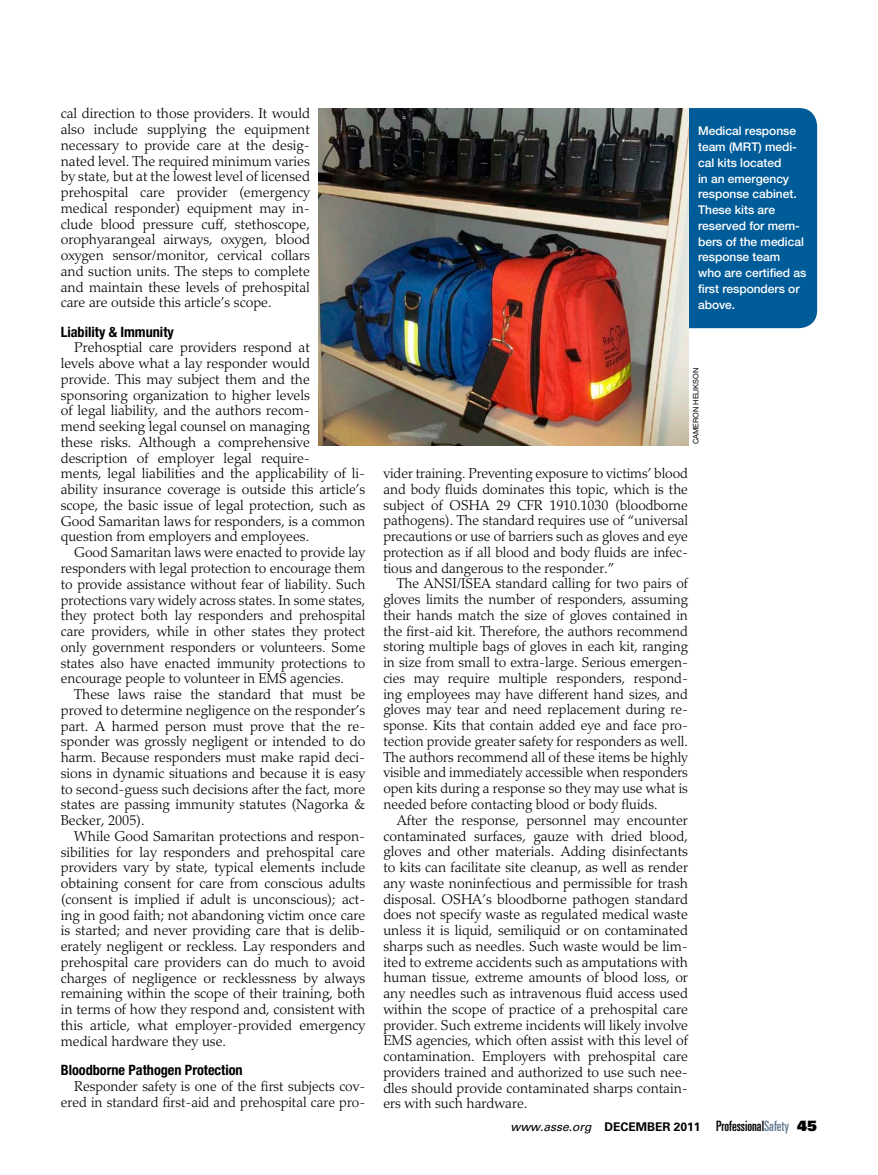
<style>
.page{position:relative;width:878px;height:1175px;background:#fff}
.page>*{position:absolute;margin:0;border:0;box-sizing:border-box;transform-origin:0 0}
.t1{font:300 14.25px/15.8px "Palatino LT Std";color:#000;text-align:justify}
.t2{font:700 condensed 14.25px "Helvetica Neue LT Std";color:#000}
.t3{font:500 12px/15.8px "Helvetica Neue LT Std";letter-spacing:-.005em;color:#fff}
.t4{font:italic 12px "Univers";color:#000}
.t5{font:7.5px "Helvetica Neue LT Std";color:#000}
.s1{font-weight:700;font-style:normal}
.s2{font-style:normal;font-stretch:ultra-condensed;font-size:14.25px}
.s3{font-style:normal;font-stretch:ultra-condensed;font-size:14.25px;color:#657c91}
.s4{font-weight:900;font-style:normal;font-size:14.25px}
</style>
<div class="page">
<div style="left:423px;top:108px;width:394px;height:220px;background:#005c99;border-radius:18px"></div>
<img style="left:319px;top:108px;width:369px;height:338px">
<p class="t1" style="left:61px;top:106px;width:251px">cal direction to those providers. It would also include supplying the equipment necessary to provide care at the desig&shy;nated level. The required minimum varies by state, but at the lowest level of licensed prehospital care provider (emergency medical responder) equipment may in&shy;clude blood pressure cuff, stethoscope, orophyarangeal airways, oxygen, blood oxygen sensor/monitor, cervical collars and suction units. The steps to complete and maintain these levels of prehospital care are outside this article’s scope.</p>
<p class="t2" style="left:61px;top:323px;width:115px">Liability &amp; Immunity</p>
<p class="t1" style="left:61px;top:340px;width:306px;text-align:left;text-indent:13px">Prehosptial care providers respond at<br>levels above what a lay responder would<br>provide. This may subject them and the sponsoring organization to higher levels<br>of legal liability, and the authors recom-<br>mend seeking legal counsel on managing<br>these risks. Although a comprehensive description of employer legal require-<br>ments, legal liabilities and the applicability of li&shy;ability insurance coverage is outside this article’s scope, the basic issue of legal protection, such as Good Samaritan laws for responders, is a common question from employers and employees.</p>
<p class="t1" style="left:61px;top:545px;width:306px;text-indent:14px">Good Samaritan laws were enacted to provide lay responders with legal protection to encourage them to provide assistance without fear of liability. Such protections vary widely across states. In some states, they protect both lay responders and prehospital care providers, while in other states they protect only government responders or volunteers. Some states also have enacted immunity protections to encourage people to volunteer in EMS agencies.</p>
<p class="t1" style="left:61px;top:686px;width:306px;text-indent:13px">These laws raise the standard that must be proved to determine negligence on the responder’s part. A harmed person must prove that the re&shy;sponder was grossly negligent or intended to do harm. Because responders must make rapid deci&shy;sions in dynamic situations and because it is easy to second-guess such decisions after the fact, more states are passing immunity statutes (Nagorka &amp; Becker, 2005).</p>
<p class="t1" style="left:61px;top:828px;width:306px;text-indent:13px">While Good Samaritan protections and respon&shy;sibilities for lay responders and prehospital care providers vary by state, typical elements include obtaining consent for care from conscious adults (consent is implied if adult is unconscious); act&shy;ing in good faith; not abandoning victim once care is started; and never providing care that is delib&shy;erately negligent or reckless. Lay responders and prehospital care providers can do much to avoid charges of negligence or recklessness by always remaining within the scope of their training, both in terms of how they respond and, consistent with this article, what employer-provided emergency medical hardware they use.</p>
<p class="t2" style="left:61px;top:1061px;width:183px">Bloodborne Pathogen Protection</p>
<p class="t1" style="left:61px;top:1078px;width:306px;text-align:right">Responder safety is one of the first subjects cov&shy;ered in standard first-aid and prehospital care pro-</p>
<p class="t3" style="left:698px;top:123px;width:110px">Medical response team (MRT) medi&shy;cal kits located<br>in an emergency response cabinet.<br>These kits are reserved for mem&shy;bers of the medical response team who are certified as first responders or above.</p>
<p class="t5" style="left:691px;top:444px;width:78px;rotate:-90deg">cameron helikson</p>
<p class="t1" style="left:383px;top:465px;width:306px">vider training. Preventing exposure to victims’ blood and body fluids dominates this topic, which is the subject of OSHA 29 CFR 1910.1030 (bloodborne pathogens). The standard requires use of “universal precautions or use of barriers such as gloves and eye protection as if all blood and body fluids are infec&shy;tious and dangerous to the responder.”</p>
<p class="t1" style="left:383px;top:576px;width:306px;text-indent:14px">The ANSI/ISEA standard calling for two pairs of gloves limits the number of responders, assuming their hands match the size of gloves contained in the first-aid kit. Therefore, the authors recommend storing multiple bags of gloves in each kit, ranging in size from small to extra-large. Serious emergen&shy;cies may require multiple responders, respond&shy;ing employees may have different hand sizes, and gloves may tear and need replacement during re&shy;sponse. Kits that contain added eye and face pro&shy;tection provide greater safety for responders as well.<br>The authors recommend all of these items be highly visible and immediately accessible when responders open kits during a response so they may use what is needed before contacting blood or body fluids.</p>
<p class="t1" style="left:383px;top:812px;width:306px;text-indent:13px">After the response, personnel may encounter contaminated surfaces, gauze with dried blood, gloves and other materials. Adding disinfectants to kits can facilitate site cleanup, as well as render any waste noninfectious and permissible for trash disposal. OSHA’s bloodborne pathogen standard does not specify waste as regulated medical waste unless it is liquid, semiliquid or on contaminated sharps such as needles. Such waste would be lim&shy;ited to extreme accidents such as amputations with human tissue, extreme amounts of blood loss, or any needles such as intravenous fluid access used within the scope of practice of a prehospital care provider. Such extreme incidents will likely involve EMS agencies, which often assist with this level of contamination. Employers with prehospital care providers trained and authorized to use such nee&shy;dles should provide contaminated sharps contain&shy;ers with such hardware.</p>
<p class="t4" style="left:510px;top:1119px;width:308px">www.asse.org <span class="s1">DECEMBER 2011</span> <span class="s2">Professional</span><span class="s3">Safety</span> <span class="s4">45</span></p>
</div>
